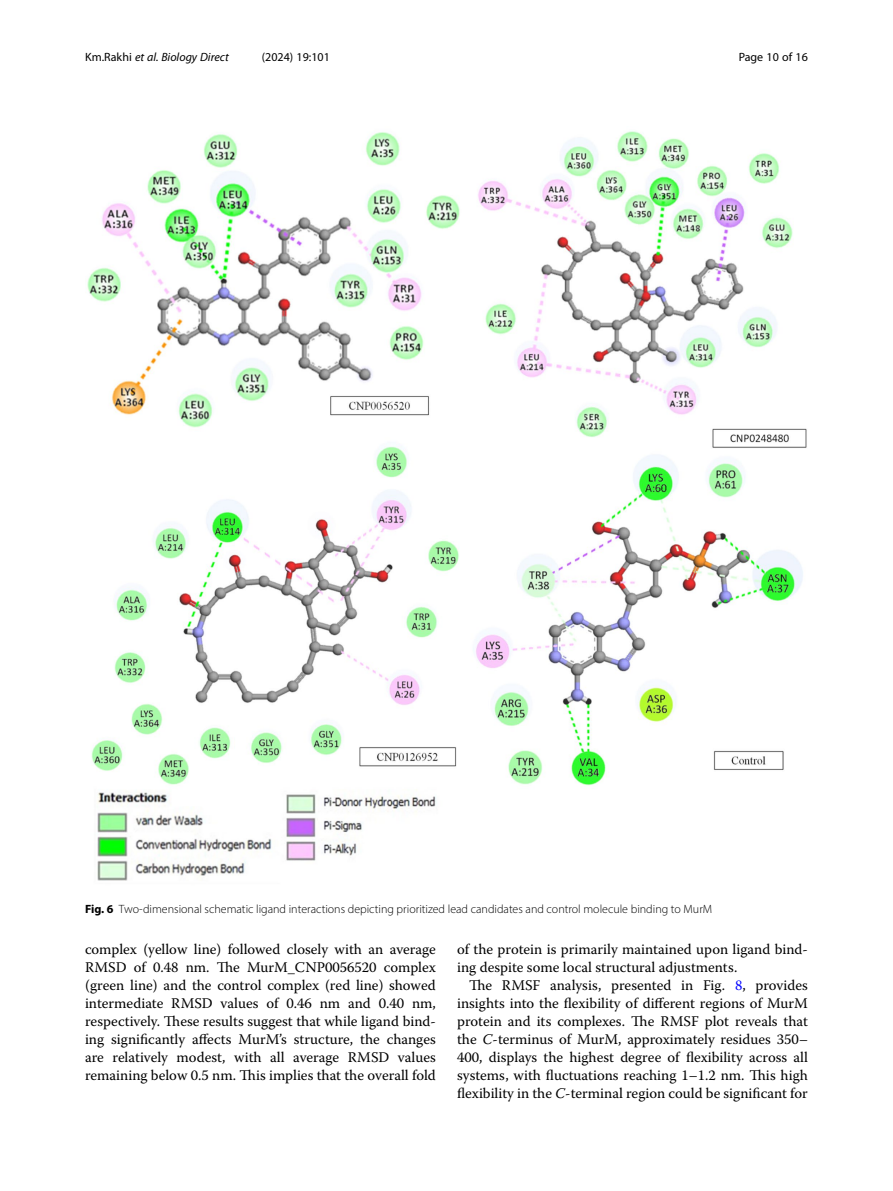
<style>
.page{position:relative;width:893px;height:1191px;background:#fff}
.page>*{position:absolute;margin:0;border:0;box-sizing:border-box;transform-origin:0 0}
.Body_Text_Indent{font:14.7px/18px "Warnock Pro";color:#000;text-align:justify}
.Figure_Caption{font:300 12px "Myriad Pro";color:#000}
.t1{font:italic 12px "Myriad Pro";color:#000}
.t2{font:12px "Myriad Pro";color:#000}
.s1{font-style:normal}
.s2{font-weight:700}
.s3{color:#00f}
.s4{font-style:italic}
</style>
<div class="page">
<img style="left:87px;top:131px;width:720px;height:750px">
<p class="t1" style="left:85px;top:50px;width:145px"><span class="s1">Km.Rakhi</span> et al. Biology Direct</p>
<p class="t2" style="left:262px;top:50px;width:70px">(2024) 19:101</p>
<p class="t2" style="left:739px;top:50px;width:71px">Page 10 of 16</p>
<p class="Figure_Caption" style="left:85px;top:901px;width:629px"><span class="s2">Fig. 6</span> Two-dimensional schematic ligand interactions depicting prioritized lead candidates and control molecule binding to MurM</p>
<p class="Body_Text_Indent" style="left:85px;top:940px;width:352px">complex (yellow line) followed closely with an average RMSD of 0.48 nm. The MurM_CNP0056520 complex (green line) and the control complex (red line) showed intermediate RMSD values of 0.46 nm and 0.40 nm, respectively. These results suggest that while ligand bind&shy;ing significantly affects MurM’s structure, the changes are relatively modest, with all average RMSD values remaining below 0.5 nm. This implies that the overall fold</p>
<p class="Body_Text_Indent" style="left:457px;top:940px;width:352px">of the protein is primarily maintained upon ligand bind&shy;ing despite some local structural adjustments.</p>
<p class="Body_Text_Indent" style="left:457px;top:976px;width:352px;text-indent:12px">The RMSF analysis, presented in Fig. <span class="s3">8</span>, provides insights into the flexibility of different regions of MurM protein and its complexes. The RMSF plot reveals that the <span class="s4">C</span>-terminus of MurM, approximately residues 350– 400, displays the highest degree of flexibility across all systems, with fluctuations reaching 1–1.2 nm. This high flexibility in the <span class="s4">C</span>-terminal region could be significant for</p>
</div>
